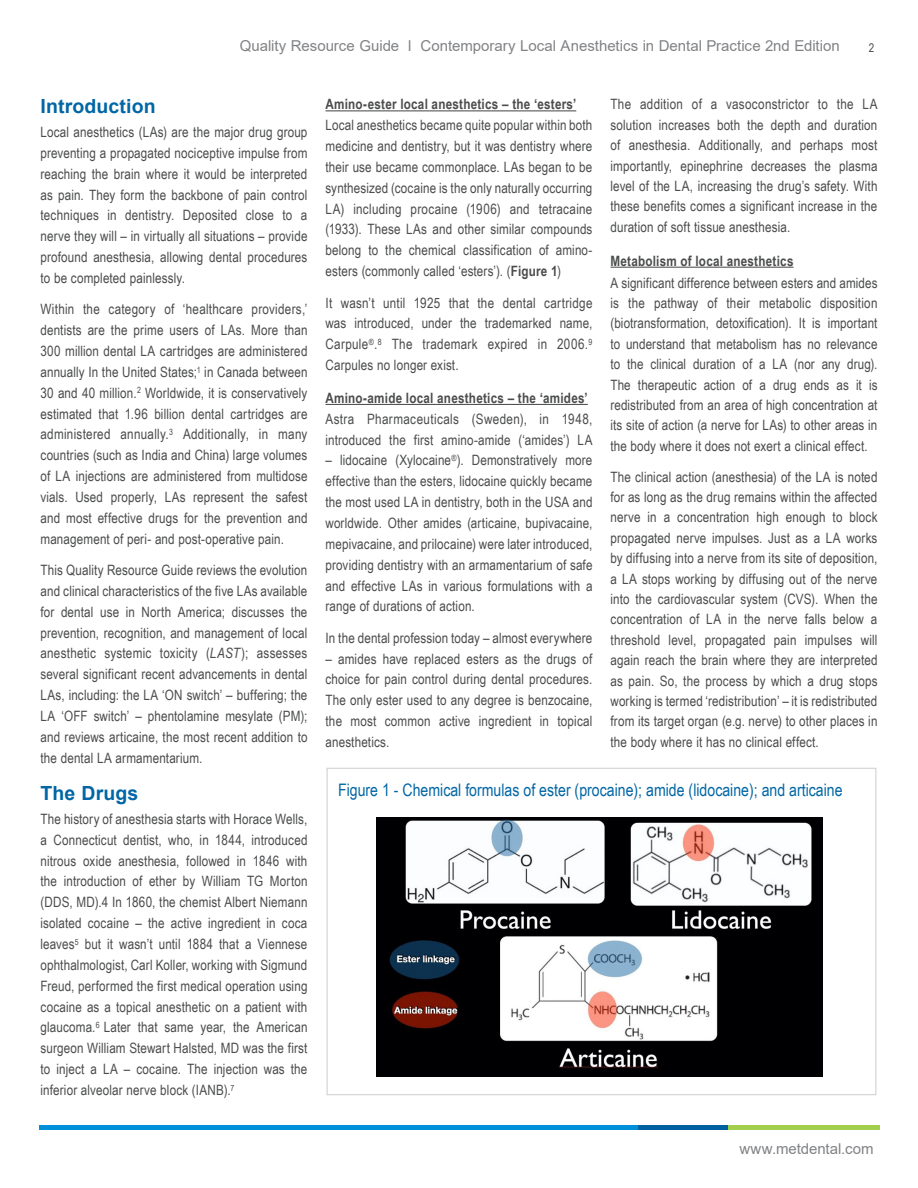
<style>
.page{position:relative;width:918px;height:1188px;background:#fff}
.page>*{position:absolute;margin:0;border:0;box-sizing:border-box;transform-origin:0 0}
.Body{font:700 19.5px "Arial";letter-spacing:.005em;color:#0066a5}
.t1{font:17.25px "Arial Narrow";color:#0066a5}
.t2{font:15px "Arial";color:#808285}
.Body-2{font:14.25px/20.9px "Arial Narrow";letter-spacing:.01em;color:#4b4c4d;text-align:justify}
.Post_Test_Questions{font:14.25px/20.4px "Arial Narrow";letter-spacing:.01em;color:#4b4c4d;text-align:justify}
.Body-3{font:700 14.25px "Arial Narrow";letter-spacing:.015em;color:#4b4c4d}
.t3{font:12px "Arial Narrow";color:#4b4c4d}
.s1{font-style:italic}
.s2{font-weight:700}
</style>
<div class="page">
<hr style="left:39px;top:1125px;width:600px;height:4px;background:#0090da">
<hr style="left:639px;top:1125px;width:89px;height:4px;background:#0061a0">
<hr style="left:728px;top:1125px;width:152px;height:4px;background:#a4ce4e">
<hr style="left:326px;top:110px;width:250px;height:1px;background:#4b4c4d">
<hr style="left:326px;top:404px;width:262px;height:1px;background:#4b4c4d">
<hr style="left:610px;top:267px;width:184px;height:1px;background:#4b4c4d">
<svg style="left:326px;top:767px;width:551px;height:329px"></svg>
<img style="left:376px;top:817px;width:446px;height:260px">
<p class="t2" style="left:240px;top:36px;width:602px">Quality Resource Guide l Contemporary Local Anesthetics in Dental Practice 2nd Edition</p>
<p class="t3" style="left:869px;top:39px;width:7px">2</p>
<p class="Body" style="left:40px;top:93px;width:117px">Introduction</p>
<p class="Body-2" style="left:40px;top:121px;width:269px">Local anesthetics (LAs) are the major drug group preventing a propagated nociceptive impulse from reaching the brain where it would be interpreted as pain. They form the backbone of pain control techniques in dentistry. Deposited close to a nerve they will – in virtually all situations – provide profound anesthesia, allowing dental procedures to be completed painlessly.</p>
<p class="Body-2" style="left:40px;top:298px;width:269px">Within the category of ‘healthcare providers,’ dentists are the prime users of LAs. More than 300 million dental LA cartridges are administered annually In the United States;<sup>1</sup> in Canada between 30 and 40 million.<sup>2</sup> Worldwide, it is conservatively estimated that 1.96 billion dental cartridges are administered annually.<sup>3</sup> Additionally, in many countries (such as India and China) large volumes of LA injections are administered from multidose vials. Used properly, LAs represent the safest and most effective drugs for the prevention and management of peri- and post-operative pain.</p>
<p class="Body-2" style="left:40px;top:559px;width:269px">This Quality Resource Guide reviews the evolution and clinical characteristics of the five LAs available for dental use in North America; discusses the prevention, recognition, and management of local anesthetic systemic toxicity (<span class="s1">LAST</span>); assesses several significant recent advancements in dental LAs, including: the LA ‘ON switch’ – buffering; the LA ‘OFF switch’ – phentolamine mesylate (PM); and reviews articaine, the most recent addition to the dental LA armamentarium.</p>
<p class="Body" style="left:40px;top:779px;width:99px">The Drugs</p>
<p class="Body-2" style="left:40px;top:808px;width:269px">The history of anesthesia starts with Horace Wells, a Connecticut dentist, who, in 1844, introduced nitrous oxide anesthesia, followed in 1846 with the introduction of ether by William TG Morton (DDS, MD).4 In 1860, the chemist Albert Niemann isolated cocaine – the active ingredient in coca leaves<sup>5</sup> but it wasn’t until 1884 that a Viennese ophthalmologist, Carl Koller, working with Sigmund Freud, performed the first medical operation using cocaine as a topical anesthetic on a patient with glaucoma.<sup>6</sup> Later that same year, the American surgeon William Stewart Halsted, MD was the first to inject a LA – cocaine. The injection was the inferior alveolar nerve block (IANB).<sup>7</sup></p>
<p class="Post_Test_Questions" style="left:610px;top:94px;width:269px">The addition of a vasoconstrictor to the LA solution increases both the depth and duration of anesthesia. Additionally, and perhaps most importantly, epinephrine decreases the plasma level of the LA, increasing the drug’s safety. With these benefits comes a significant increase in the duration of soft tissue anesthesia.</p>
<p class="Body-3" style="left:610px;top:250px;width:185px">Metabolism of local anesthetics</p>
<p class="Body-2" style="left:610px;top:272px;width:269px;line-height:20.4px">A significant difference between esters and amides is the pathway of their metabolic disposition (biotransformation, detoxification). It is important to understand that metabolism has no relevance to the clinical duration of a LA (nor any drug).<br>The therapeutic action of a drug ends as it is redistributed from an area of high concentration at its site of action (a nerve for LAs) to other areas in the body where it does not exert a clinical effect.</p>
<p class="Body-2" style="left:610px;top:466px;width:269px;line-height:20.4px">The clinical action (anesthesia) of the LA is noted for as long as the drug remains within the affected nerve in a concentration high enough to block propagated nerve impulses. Just as a LA works by diffusing into a nerve from its site of deposition, a LA stops working by diffusing out of the nerve into the cardiovascular system (CVS). When the concentration of LA in the nerve falls below a threshold level, propagated pain impulses will again reach the brain where they are interpreted as pain. So, the process by which a drug stops working is termed ‘redistribution’ – it is redistributed from its target organ (e.g. nerve) to other places in the body where it has no clinical effect.</p>
<p class="t1" style="left:338px;top:778px;width:506px">Figure 1 - Chemical formulas of ester (procaine); amide (lidocaine); and articaine</p>
<p class="Body-3" style="left:326px;top:94px;width:252px">Amino-ester local anesthetics – the ‘esters’</p>
<p class="Body-2" style="left:326px;top:114px;width:269px">Local anesthetics became quite popular within both medicine and dentistry, but it was dentistry where their use became commonplace. LAs began to be synthesized (cocaine is the only naturally occurring LA) including procaine (1906) and tetracaine (1933). These LAs and other similar compounds belong to the chemical classification of amino&shy;esters (commonly called ‘esters’). (<span class="s2">Figure 1</span>)</p>
<p class="Body-2" style="left:326px;top:292px;width:269px">It wasn’t until 1925 that the dental cartridge was introduced, under the trademarked name, Carpule<sup>®</sup>.<sup>8</sup> The trademark expired in 2006.<sup>9<br></sup>Carpules no longer exist.</p>
<p class="Body-3" style="left:326px;top:387px;width:264px">Amino-amide local anesthetics – the ‘amides’</p>
<p class="Body-2" style="left:326px;top:408px;width:268px">Astra Pharmaceuticals (Sweden), in 1948, introduced the first amino-amide (‘amides’) LA</p>
<p class="Body-2" style="left:326px;top:449px;width:269px">– lidocaine (Xylocaine<sup>®</sup>). Demonstratively more effective than the esters, lidocaine quickly became the most used LA in dentistry, both in the USA and worldwide. Other amides (articaine, bupivacaine, mepivacaine, and prilocaine) were later introduced, providing dentistry with an armamentarium of safe and effective LAs in various formulations with a range of durations of action.</p>
<p class="Body-2" style="left:326px;top:627px;width:268px">In the dental profession today – almost everywhere</p>
<p class="Body-2" style="left:326px;top:648px;width:269px">– amides have replaced esters as the drugs of choice for pain control during dental procedures.<br>The only ester used to any degree is benzocaine, the most common active ingredient in topical anesthetics.</p>
<p class="t2" style="left:739px;top:1139px;width:136px">www.metdental.com</p>
</div>
